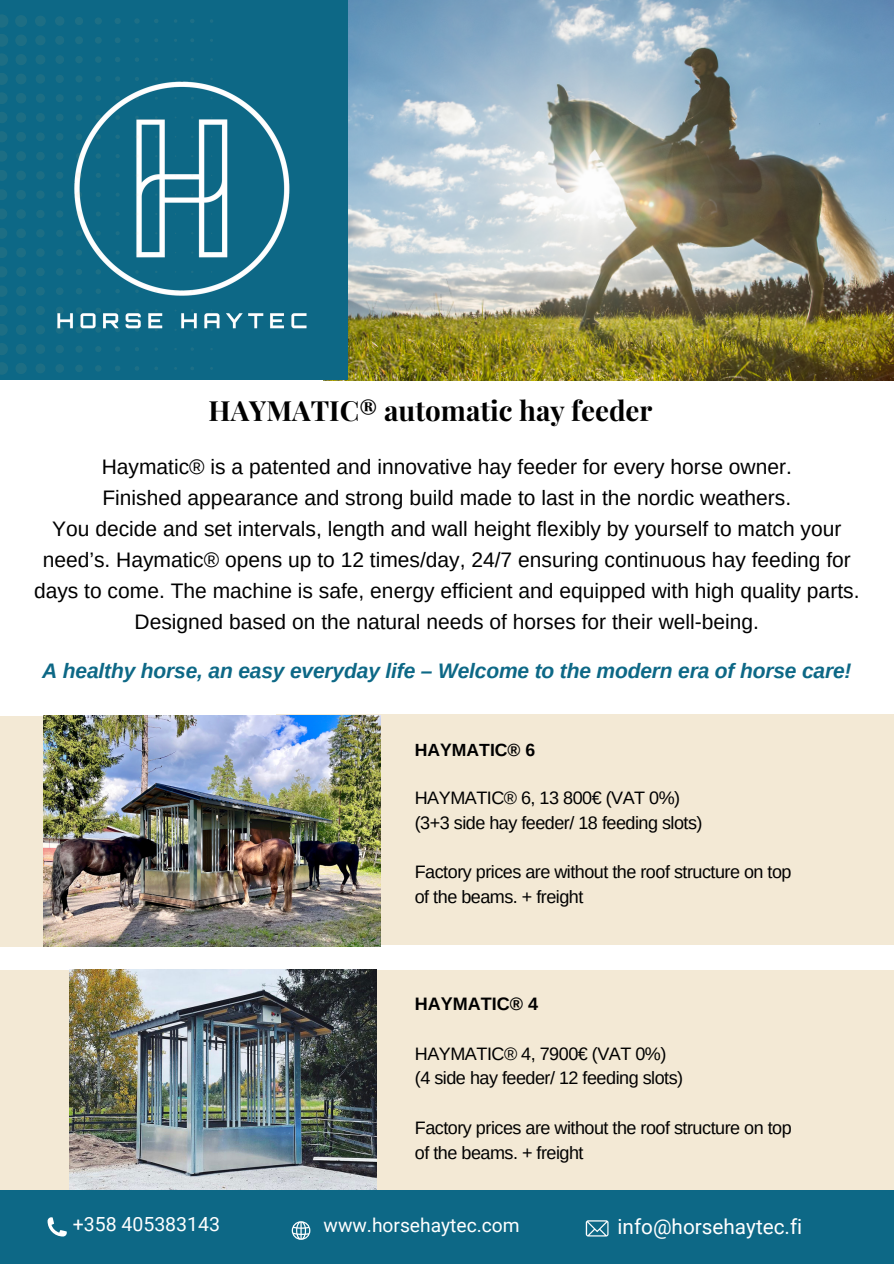
<style>
.page{position:relative;width:894px;height:1264px;background:#fff}
.page>*{position:absolute;margin:0;border:0;box-sizing:border-box;transform-origin:0 0}
.t1{font:700 27.75px "Playfair Display";color:#000}
.t2{font:21px/31px "Arimo";color:#000;text-align:center}
.t3{font:italic 700 21px "Arimo";letter-spacing:-.01em;color:#0d6886}
.t4{font:20.7px "Roboto";color:#fff}
.t5{font:19.5px "Roboto";color:#fff}
.t6{font:19.2px "Roboto";color:#fff}
.t7{font:18px/24.8px "Arimo";letter-spacing:-.03em;color:#000}
.t8{font:700 18px "Arimo";color:#000}
.t9{font:700 17.55px "Arimo";color:#000}
</style>
<div class="page">
<img style="left:323px;top:0;width:570px;height:381px">
<div style="left:0;top:0;width:348px;height:380px;background:#0d6886"></div>
<div style="left:264px;top:969px;width:629px;height:221px;background:#f3e9d5"></div>
<div style="left:0;top:969px;width:205px;height:221px;background:#f3e9d5"></div>
<img style="left:69px;top:969px;width:308px;height:220px">
<div style="left:276px;top:714px;width:617px;height:230px;background:#f3e9d5"></div>
<div style="left:0;top:715px;width:43px;height:231px;background:#f3e9d5"></div>
<img style="left:43px;top:715px;width:338px;height:231px">
<div style="left:0;top:1190px;width:893px;height:73px;background:#0d6886"></div>
<img style="left:213px;top:86px;width:94px;height:243px">
<svg style="left:0;top:15px;width:213px;height:360px"></svg>
<svg style="left:585px;top:1220px;width:23px;height:15px"></svg>
<svg style="left:291px;top:1221px;width:19px;height:18px"></svg>
<svg style="left:48px;top:1217px;width:19px;height:19px"></svg>
<p class="t1" style="left:208px;top:390px;width:445px">HAYMATIC® automatic hay feeder</p>
<h2 class="t2" style="left:34px;top:451px;width:826px">Haymatic® is a patented and innovative hay feeder for every horse owner.<br>Finished appearance and strong build made to last in the nordic weathers.<br>You decide and set intervals, length and wall height flexibly by yourself to match your need’s. Haymatic® opens up to 12 times/day, 24/7 ensuring continuous hay feeding for days to come. The machine is safe, energy efficient and equipped with high quality parts.<br>Designed based on the natural needs of horses for their well-being.</h2>
<h4 class="t3" style="left:42px;top:659px;width:810px">A healthy horse, an easy everyday life – Welcome to the modern era of horse care!</h4>
<p class="t9" style="left:414px;top:740px;width:122px">HAYMATIC® 6</p>
<p class="t7" style="left:414px;top:785px;width:267px">HAYMATIC® 6, 13 800€ (VAT 0%)</p>
<p class="t7" style="left:414px;top:810px;width:289px">(3+3 side hay feeder/ 18 feeding slots)</p>
<h3 class="t7" style="left:414px;top:859px;width:378px">Factory prices are without the roof structure on top of the beams. + freight</h3>
<p class="t8" style="left:415px;top:993px;width:125px">HAYMATIC® 4</p>
<p class="t7" style="left:415px;top:1041px;width:253px">HAYMATIC® 4, 7900€ (VAT 0%)</p>
<p class="t7" style="left:415px;top:1065px;width:270px">(4 side hay feeder/ 12 feeding slots)</p>
<h4 class="t7" style="left:415px;top:1115px;width:378px">Factory prices are without the roof structure on top of the beams. + freight</h4>
<h3 class="t5" style="left:73px;top:1212px;width:149px">+358 405383143</h3>
<p class="t6" style="left:323px;top:1214px;width:198px">www.horsehaytec.com</p>
<h1 class="t4" style="left:617px;top:1214px;width:186px">info@horsehaytec.fi</h1>
</div>
